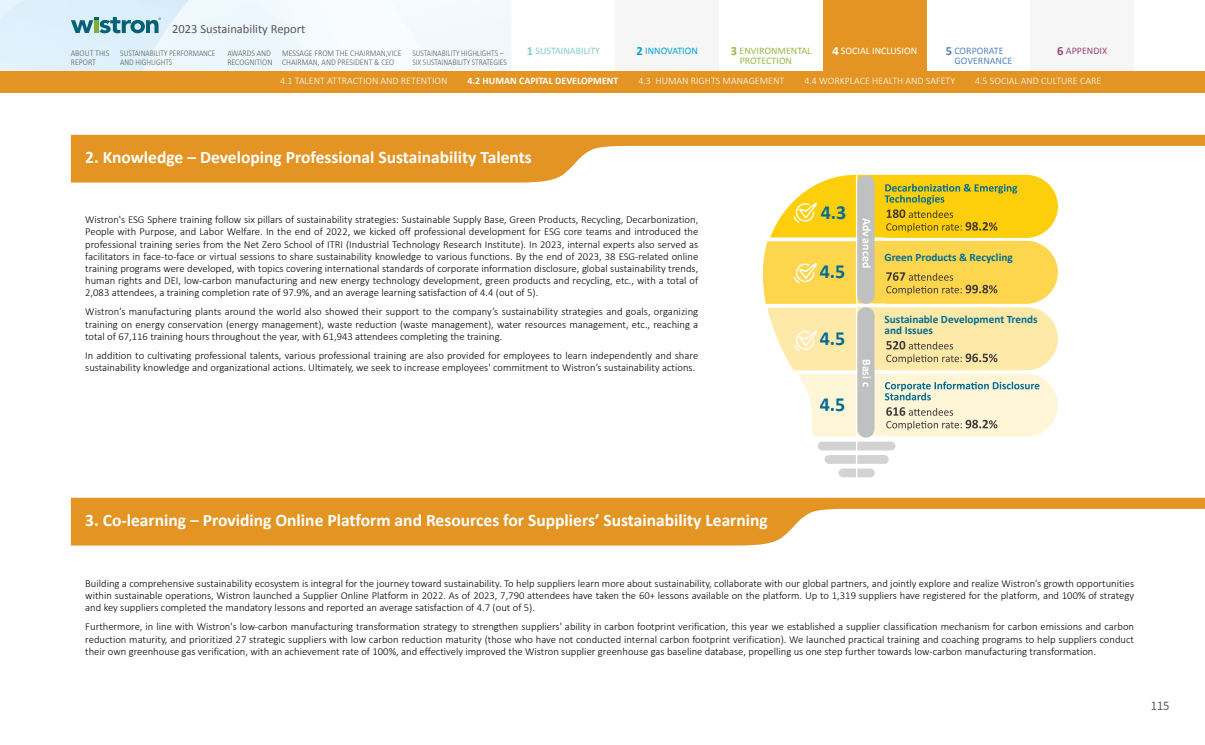
<style>
.page{position:relative;width:1205px;height:745px;background:#fff}
.page>*{position:absolute;margin:0;border:0;box-sizing:border-box;transform-origin:0 0}
.t1{font:700 20px "Calibri";color:#006c93}
.t2{font:700 17.5px "Calibri";color:#fff}
.t3{font:12.5px "Calibri";color:#595757}
.t4{font:700 11.88px "Calibri";color:#fff}
.t5{font:700 11.25px/11px "Calibri";color:#006c93}
.t6{font:11.25px "Noto Sans TC";color:#595757}
.t7{font:300 10.62px/12.1px "Calibri";color:#000;text-align:justify}
.t8{font:300 10px "Calibri";color:#fff}
.t9{font:10px/10px "Calibri";color:#95bb48}
.t10{font:10px/10px "Calibri";color:#5185c5}
.t11{font:10px "Calibri";color:#fff}
.t12{font:10px "Calibri";color:#84ccc9}
.t13{font:10px "Calibri";color:#00a3d7}
.t14{font:10px "Calibri";color:#9d417b}
.t15{font:300 8.75px/8.8px "Calibri";color:#595757;scale:.85 1}
.t16{font:300 8.75px/8.8px "Calibri";color:#595757;scale:.9 1}
.s1{font-weight:700;font-size:12.5px}
.s2{font-family:"Noto Sans TC"}
.s3{font-weight:700}
</style>
<div class="page">
<img style="left:143px;top:0;width:160px;height:71px">
<div style="left:615px;top:0;width:104px;height:71px;background:#f6f6f6"></div>
<div style="left:823px;top:0;width:103px;height:71px;background:#e39423"></div>
<div style="left:1030px;top:0;width:104px;height:71px;background:#f6f6f6"></div>
<svg style="left:71px;top:17px;width:90px;height:16px"></svg>
<svg style="left:71px;top:497px;width:1134px;height:48px;fill:#e39423"></svg>
<svg style="left:71px;top:135px;width:1134px;height:47px;fill:#e39423"></svg>
<div style="left:0;top:71px;width:1205px;height:21px;background:#e39423"></div>
<svg style="left:763px;top:175px;width:295px;height:302px"></svg>
<p class="t3" style="left:172px;top:21px;width:135px">2023 Sustainability Report</p>
<p class="t16" style="left:71px;top:48px;width:44px">ABOUT THIS<br>REPORT</p>
<p class="t15" style="left:120px;top:48px;width:114px">SUSTAINABILITY PERFORMANCE<br>AND HIGHLIGHTS</p>
<p class="t16" style="left:227px;top:48px;width:52px">AWARDS AND<br>RECOGNITION</p>
<p class="t16" style="left:282px;top:48px;width:134px">MESSAGE FROM THE CHAIRMAN,VICE<br>CHAIRMAN, AND PRESIDENT &amp; CEO</p>
<p class="t15" style="left:412px;top:48px;width:113px">SUSTAINABILITY HIGHLIGHTS –<br>SIX SUSTAINABILITY STRATEGIES</p>
<p class="t12" style="left:527px;top:44px;width:75px"><span class="s1">1</span> SUSTAINABILITY</p>
<p class="t9" style="left:740px;top:46px;width:73px;text-indent:-9px"><span class="s1">3</span> ENVIRONMENTAL<br>PROTECTION</p>
<p class="t10" style="left:954px;top:46px;width:59px;text-indent:-9px"><span class="s1">5</span> CORPORATE<br>GOVERNANCE</p>
<p class="t13" style="left:637px;top:44px;width:63px"><span class="s1">2</span> INNOVATION</p>
<p class="t11" style="left:832px;top:44px;width:86px"><span class="s1">4</span> SOCIAL INCLUSION</p>
<p class="t14" style="left:1057px;top:44px;width:51px"><span class="s1">6</span> APPENDIX</p>
<p class="t8" style="left:280px;top:75px;width:822px">4.1 TALENT ATTRACTION AND RETENTION<span class="s2">　　</span><span class="s3">4.2 HUMAN CAPITAL DEVELOPMENT</span><span class="s2">　　</span>4.3 HUMAN RIGHTS MANAGEMENT<span class="s2">　　</span>4.4 WORKPLACE HEALTH AND SAFETY<span class="s2">　　</span>4.5 SOCIAL AND CULTURE CARE</p>
<h2 class="t2" style="left:85px;top:146px;width:448px">2. Knowledge – Developing Professional Sustainability Talents</h2>
<p class="t7" style="left:85px;top:213px;width:615px">Wistron's ESG Sphere training follow six pillars of sustainability strategies: Sustainable Supply Base, Green Products, Recycling, Decarbonization, People with Purpose, and Labor Welfare. In the end of 2022, we kicked off professional development for ESG core teams and introduced the professional training series from the Net Zero School of ITRI (Industrial Technology Research Institute). In 2023, internal experts also served as facilitators in face-to-face or virtual sessions to share sustainability knowledge to various functions. By the end of 2023, 38 ESG-related online training programs were developed, with topics covering international standards of corporate information disclosure, global sustainability trends, human rights and DEI, low-carbon manufacturing and new energy technology development, green products and recycling, etc., with a total of 2,083 attendees, a training completion rate of 97.9%, and an average learning satisfaction of 4.4 (out of 5).</p>
<p class="t7" style="left:85px;top:305px;width:614px">Wistron’s manufacturing plants around the world also showed their support to the company’s sustainability strategies and goals, organizing training on energy conservation (energy management), waste reduction (waste management), water resources management, etc., reaching a total of 67,116 training hours throughout the year, with 61,943 attendees completing the training.</p>
<p class="t7" style="left:85px;top:349px;width:614px">In addition to cultivating professional talents, various professional training are also provided for employees to learn independently and share sustainability knowledge and organizational actions. Ultimately, we seek to increase employees' commitment to Wistron’s sustainability actions.</p>
<h1 class="t1" style="left:820px;top:199px;width:27px">4.3</h1>
<h1 class="t1" style="left:820px;top:259px;width:27px">4.5</h1>
<h1 class="t1" style="left:820px;top:325px;width:27px">4.5</h1>
<h1 class="t1" style="left:820px;top:391px;width:27px">4.5</h1>
<p class="t4" style="left:874px;top:217px;width:52px;rotate:90deg">Adv anced</p>
<p class="t5" style="left:884px;top:251px;width:130px">Green Products &amp; Recycling</p>
<p class="t4" style="left:874px;top:359px;width:29px;rotate:90deg">Basi c</p>
<p class="t5" style="left:884px;top:313px;width:155px">Sustainable Development Trends and Issues</p>
<h2 class="t2" style="left:85px;top:508px;width:684px">3. Co-learning – Providing Online Platform and Resources for Suppliers’ Sustainability Learning</h2>
<p class="t7" style="left:85px;top:577px;width:1050px">Building a comprehensive sustainability ecosystem is integral for the journey toward sustainability. To help suppliers learn more about sustainability, collaborate with our global partners, and jointly explore and realize Wistron’s growth opportunities within sustainable operations, Wistron launched a Supplier Online Platform in 2022. As of 2023, 7,790 attendees have taken the 60+ lessons available on the platform. Up to 1,319 suppliers have registered for the platform, and 100% of strategy and key suppliers completed the mandatory lessons and reported an average satisfaction of 4.7 (out of 5).</p>
<p class="t7" style="left:85px;top:620px;width:1050px">Furthermore, in line with Wistron's low-carbon manufacturing transformation strategy to strengthen suppliers' ability in carbon footprint verification, this year we established a supplier classification mechanism for carbon emissions and carbon reduction maturity, and prioritized 27 strategic suppliers with low carbon reduction maturity (those who have not conducted internal carbon footprint verification). We launched practical training and coaching programs to help suppliers conduct their own greenhouse gas verification, with an achievement rate of 100%, and effectively improved the Wistron supplier greenhouse gas baseline database, propelling us one step further towards low-carbon manufacturing transformation.</p>
<p class="t6" style="left:1151px;top:698px;width:20px">115</p>
</div>
